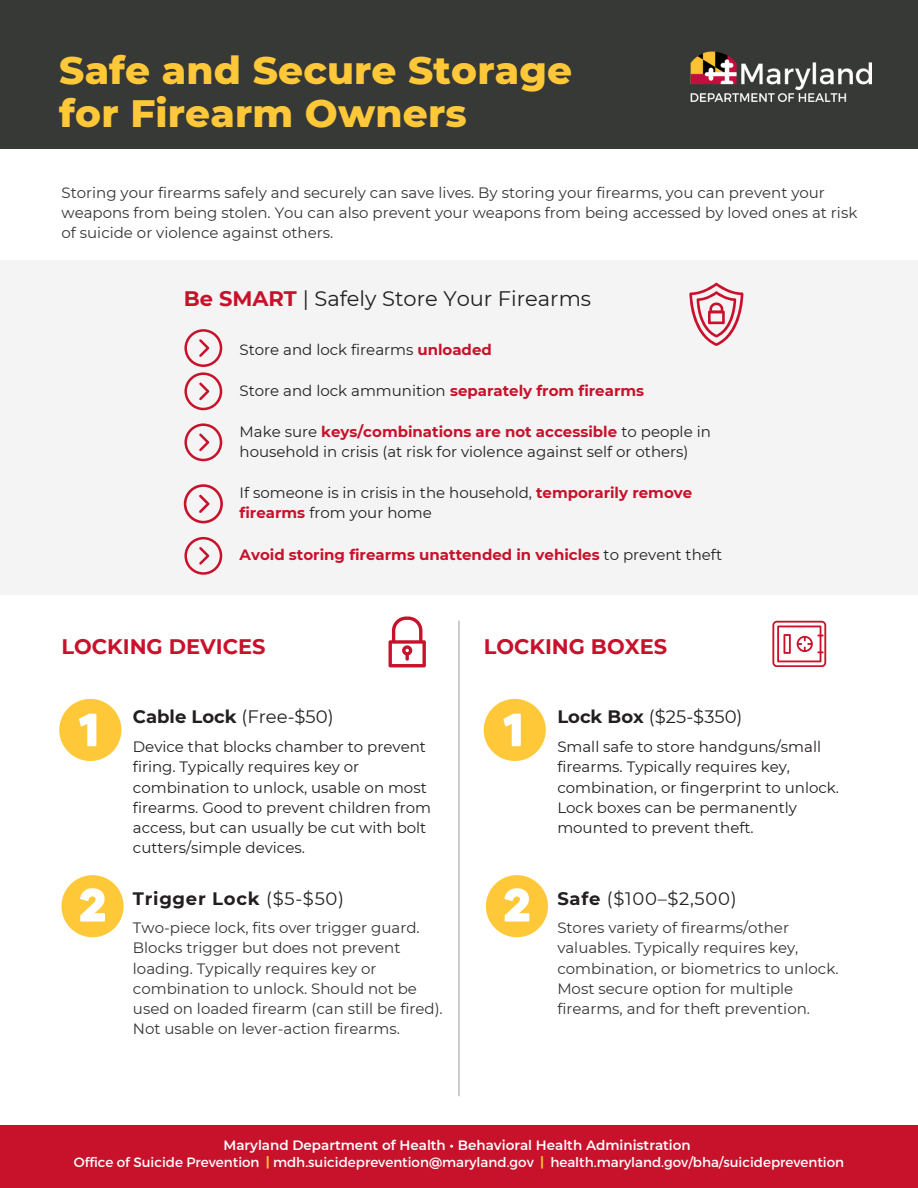
<style>
.page{position:relative;width:918px;height:1188px;background:#fff}
.page>*{position:absolute;margin:0;border:0;box-sizing:border-box;transform-origin:0 0}
.t1{font:800 39px/42.8px "Montserrat";letter-spacing:.005em;color:#ffc838}
.t2{font:21px "Montserrat";color:#231f20}
.t3{font:700 21px "Montserrat";color:#c8122c}
.t4{font:18px "Montserrat";color:#231f20}
.t5{font:700 18px "Montserrat";letter-spacing:.04em;color:#231f20}
.t6{font:15px/20.2px "Montserrat";color:#231f20}
.t7{font:15px/20.2px "Montserrat";color:#353534}
.t8{font:700 15px "Montserrat";color:#c8122c}
.t9{font:13.5px/16.8px "Montserrat";color:#fff;text-align:center}
.s1{font-weight:700;color:#c8122c}
.s2{font-weight:400;color:#231f20}
.s3{font-weight:700}
.s4{font-weight:400}
.s5{font-weight:600}
.s6{font-weight:700;color:#ffc838}
.s7{font-weight:700;color:#fdc132}
</style>
<div class="page">
<div style="left:0;top:0;width:918px;height:148px;background:#373936"></div>
<img style="left:690px;top:51px;width:182px;height:50px">
<div style="left:0;top:260px;width:918px;height:334px;background:#f4f4f4"></div>
<hr style="left:458px;top:621px;width:2px;height:475px;background:#a6a6a6">
<svg style="left:61px;top:875px;width:62px;height:62px"></svg>
<svg style="left:486px;top:875px;width:62px;height:62px"></svg>
<div style="left:0;top:1126px;width:918px;height:62px;background:#c8122c"></div>
<svg style="left:689px;top:283px;width:54px;height:63px"></svg>
<svg style="left:184px;top:329px;width:38px;height:81px"></svg>
<svg style="left:184px;top:423px;width:38px;height:38px"></svg>
<svg style="left:184px;top:484px;width:39px;height:39px"></svg>
<svg style="left:184px;top:537px;width:38px;height:38px"></svg>
<svg style="left:389px;top:616px;width:37px;height:51px"></svg>
<svg style="left:59px;top:699px;width:62px;height:62px"></svg>
<svg style="left:484px;top:699px;width:62px;height:62px"></svg>
<svg style="left:772px;top:621px;width:54px;height:46px"></svg>
<p class="t1" style="left:59px;top:49px;width:514px">Safe and Secure Storage for Firearm Owners</p>
<h5 class="t7" style="left:61px;top:182px;width:797px">Storing your firearms safely and securely can save lives. By storing your firearms, you can prevent your weapons from being stolen. You can also prevent your weapons from being accessed by loved ones at risk of suicide or violence against others.</h5>
<p class="t2" style="left:184px;top:286px;width:409px"><span class="s1">Be SMART</span> | Safely Store Your Firearms</p>
<h5 class="t6" style="left:240px;top:339px;width:254px">Store and lock firearms <span class="s1">unloaded</span></h5>
<p class="t6" style="left:240px;top:380px;width:406px">Store and lock ammunition <span class="s1">separately from firearms</span></p>
<h5 class="t6" style="left:240px;top:421px;width:473px">Make sure <span class="s1">keys/combinations are not accessible</span> to people in household in crisis (at risk for violence against self or others)</h5>
<p class="t6" style="left:240px;top:483px;width:454px">If someone is in crisis in the household, <span class="s1">temporarily remove firearms</span> from your home</p>
<h5 class="t8" style="left:240px;top:545px;width:484px">Avoid storing firearms unattended in vehicles <span class="s2">to prevent theft</span></h5>
<h2 class="t3" style="left:61px;top:633px;width:206px">LOCKING DEVICES</h2>
<p class="t3" style="left:484px;top:633px;width:185px">LOCKING BOXES</p>
<p class="t4" style="left:133px;top:706px;width:202px"><span class="s3">Cable Lock</span> (Free-$50)</p>
<p class="t4" style="left:557px;top:706px;width:187px"><span class="s3">Lock Box</span> ($25-$350)</p>
<h4 class="t6" style="left:133px;top:737px;width:300px">Device that blocks chamber to prevent firing. Typically requires key or combination to unlock, usable on most firearms. Good to prevent children from access, but can usually be cut with bolt cutters/simple devices.</h4>
<h5 class="t6" style="left:557px;top:737px;width:283px">Small safe to store handguns/small firearms. Typically requires key, combination, or fingerprint to unlock.<br>Lock boxes can be permanently mounted to prevent theft.</h5>
<p class="t5" style="left:133px;top:887px;width:213px">Trigger Lock <span class="s4">($5-$50)</span></p>
<h5 class="t4" style="left:557px;top:887px;width:181px"><span class="s3">Safe</span> ($100–$2,500)</h5>
<h3 class="t7" style="left:133px;top:918px;width:311px">Two-piece lock, fits over trigger guard.<br>Blocks trigger but does not prevent loading. Typically requires key or combination to unlock. Should not be used on loaded firearm (can still be fired).<br>Not usable on lever-action firearms.</h3>
<p class="t7" style="left:557px;top:918px;width:283px">Stores variety of firearms/other valuables. Typically requires key, combination, or biometrics to unlock.<br>Most secure option for multiple firearms, and for theft prevention.</p>
<h5 class="t9" style="left:74px;top:1136px;width:772px"><span class="s5">Maryland Department of Health • Behavioral Health Administration<br></span>Office of Suicide Prevention <span class="s6">|</span> mdh.suicideprevention@maryland.gov <span class="s7">|</span> health.maryland.gov/bha/suicideprevention</h5>
</div>
